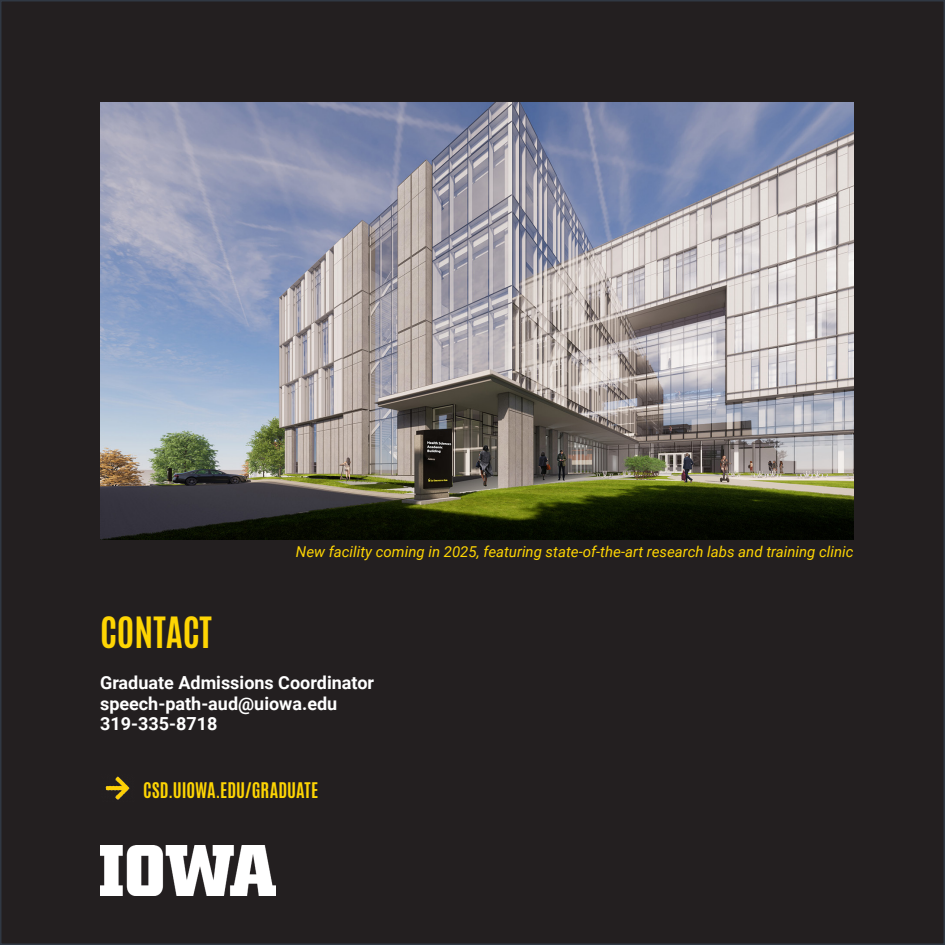
<style>
.page{position:relative;width:945px;height:945px;background:#fff}
.page>*{position:absolute;margin:0;border:0;box-sizing:border-box;transform-origin:0 0}
.t1{font:700 36px "Antonio";color:#fed503}
.t2{font:700 18px "Roboto";color:#fff}
.Body_Text{font:700 18px "Antonio";color:#fed503}
.t3{font:italic 15px "Roboto";color:#fed503}
</style>
<div class="page">
<div style="left:1px;top:1px;width:943px;height:943px;background:#231f20"></div>
<img style="left:100px;top:845px;width:175px;height:51px">
<img style="left:105px;top:776px;width:25px;height:24px">
<img style="left:100px;top:103px;width:754px;height:436px">
<p class="t3" style="left:296px;top:541px;width:559px">New facility coming in 2025, featuring state-of-the-art research labs and training clinic</p>
<p class="t1" style="left:100px;top:605px;width:113px">CONTACT</p>
<p class="t2" style="left:100px;top:670px;width:275px">Graduate Admissions Coordinator</p>
<p class="t2" style="left:100px;top:691px;width:239px">speech-path-aud@uiowa.edu</p>
<p class="t2" style="left:100px;top:711px;width:119px">319-335-8718</p>
<p class="Body_Text" style="left:143px;top:776px;width:176px">CSD.UIOWA.EDU/GRADUATE</p>
</div>
